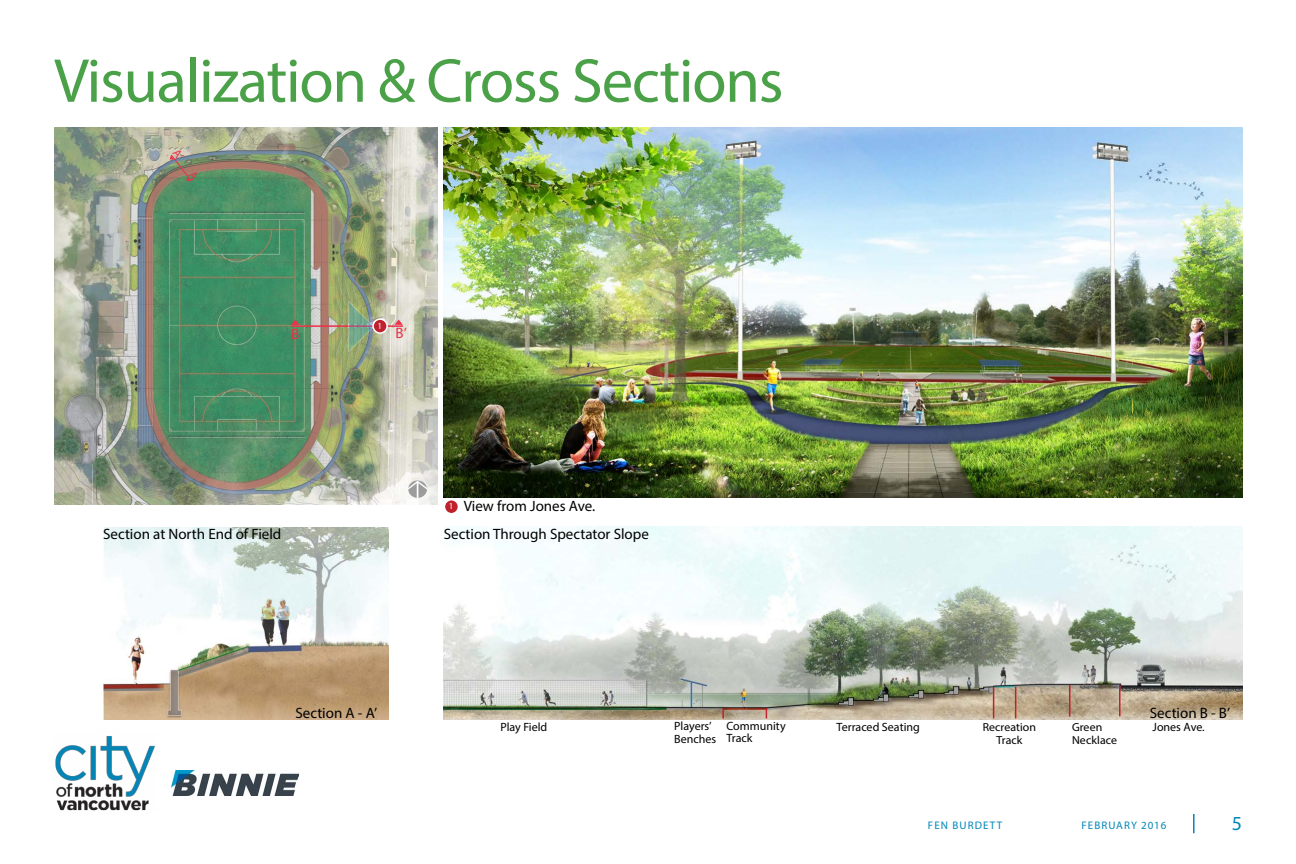
<style>
.page{position:relative;width:1296px;height:864px;background:#fff}
.page>*{position:absolute;margin:0;border:0;box-sizing:border-box;transform-origin:0 0}
.t1{font:62.5px "Myriad Pro";letter-spacing:-.02em;color:#4aa147}
.t2{font:20px "Myriad Pro";color:#0086b7}
.t3{font:15px/27.3px "Myriad Pro";color:#000101}
.t4{font:15px "Myriad Pro";color:#ee3048}
.t5{font:12px/12px "Myriad Pro";color:#000101}
.t6{font:11.65px/13px "Myriad Pro";color:#000101}
.t7{font:11px "Myriad Pro";letter-spacing:.1em;color:#0086b7}
.t8{font:9px "Myriad Pro";color:#fff}
</style>
<div class="page">
<svg style="left:1193px;top:814px;width:2px;height:19px"></svg>
<img style="left:55px;top:736px;width:100px;height:75px">
<img style="left:171px;top:770px;width:128px;height:26px">
<img style="left:103px;top:527px;width:286px;height:192px">
<img style="left:54px;top:127px;width:384px;height:377px">
<hr style="left:291px;top:325px;width:112px;height:2px;background:#ee3048">
<svg style="left:291px;top:320px;width:9px;height:5px"></svg>
<svg style="left:395px;top:320px;width:8px;height:5px"></svg>
<img style="left:444px;top:127px;width:798px;height:371px">
<img style="left:399px;top:477px;width:37px;height:26px">
<img style="left:444px;top:527px;width:798px;height:193px">
<hr style="left:993px;top:687px;width:1px;height:31px;background:#bf212d">
<hr style="left:1015px;top:687px;width:1px;height:31px;background:#bf212d">
<hr style="left:1119px;top:685px;width:1px;height:31px;background:#bf212d">
<hr style="left:1069px;top:685px;width:1px;height:32px;background:#bf212d">
<svg style="left:722px;top:709px;width:2px;height:9px"></svg>
<svg style="left:348px;top:300px;width:26px;height:53px"></svg>
<div style="left:373px;top:319px;width:14px;height:14px;background:#bf212d;border-radius:50%"></div>
<div style="left:372px;top:318px;width:16px;height:16px;border:2px solid #fff;border-radius:50%"></div>
<div style="left:444px;top:500px;width:14px;height:14px;background:#bf212d;border-radius:50%"></div>
<div style="left:444px;top:499px;width:15px;height:15px;border:2px solid #fff;border-radius:50%"></div>
<svg style="left:170px;top:149px;width:29px;height:33px"></svg>
<h1 class="t1" style="left:54px;top:42px;width:731px">Visualization &amp; Cross Sections</h1>
<p class="t8" style="left:378px;top:320px;width:6px">1</p>
<p class="t4" style="left:291px;top:325px;width:10px">B</p>
<p class="t4" style="left:396px;top:324px;width:13px">B’</p>
<p class="t3" style="left:103px;top:520px;width:180px">Section at North End of Field</p>
<p class="t3" style="left:444px;top:492px;width:207px;text-indent:20px">View from Jones Ave.<br>Section Through Spectator Slope</p>
<p class="t8" style="left:449px;top:501px;width:6px">1</p>
<p class="t3" style="left:295px;top:699px;width:83px">Section A - A’</p>
<p class="t3" style="left:1150px;top:699px;width:82px">Section B - B’</p>
<p class="t5" style="left:674px;top:720px;width:44px;line-height:13px">Players’<br>Benches</p>
<p class="t5" style="left:500px;top:720px;width:48px">Play Field</p>
<p class="t5" style="left:837px;top:720px;width:85px">Terraced Seating</p>
<p class="t6" style="left:1072px;top:720px;width:47px">Green<br>Necklace</p>
<p class="t5" style="left:726px;top:720px;width:61px">Community<br>Track</p>
<p class="t6" style="left:983px;top:720px;width:55px">Recreation</p>
<p class="t5" style="left:1153px;top:720px;width:54px">Jones Ave.</p>
<p class="t6" style="left:996px;top:733px;width:28px">Track</p>
<p class="t7" style="left:928px;top:819px;width:76px">FEN BURDETT</p>
<p class="t7" style="left:1081px;top:819px;width:86px">FEBRUARY 2016</p>
<h2 class="t2" style="left:1232px;top:811px;width:12px">5</h2>
</div>
